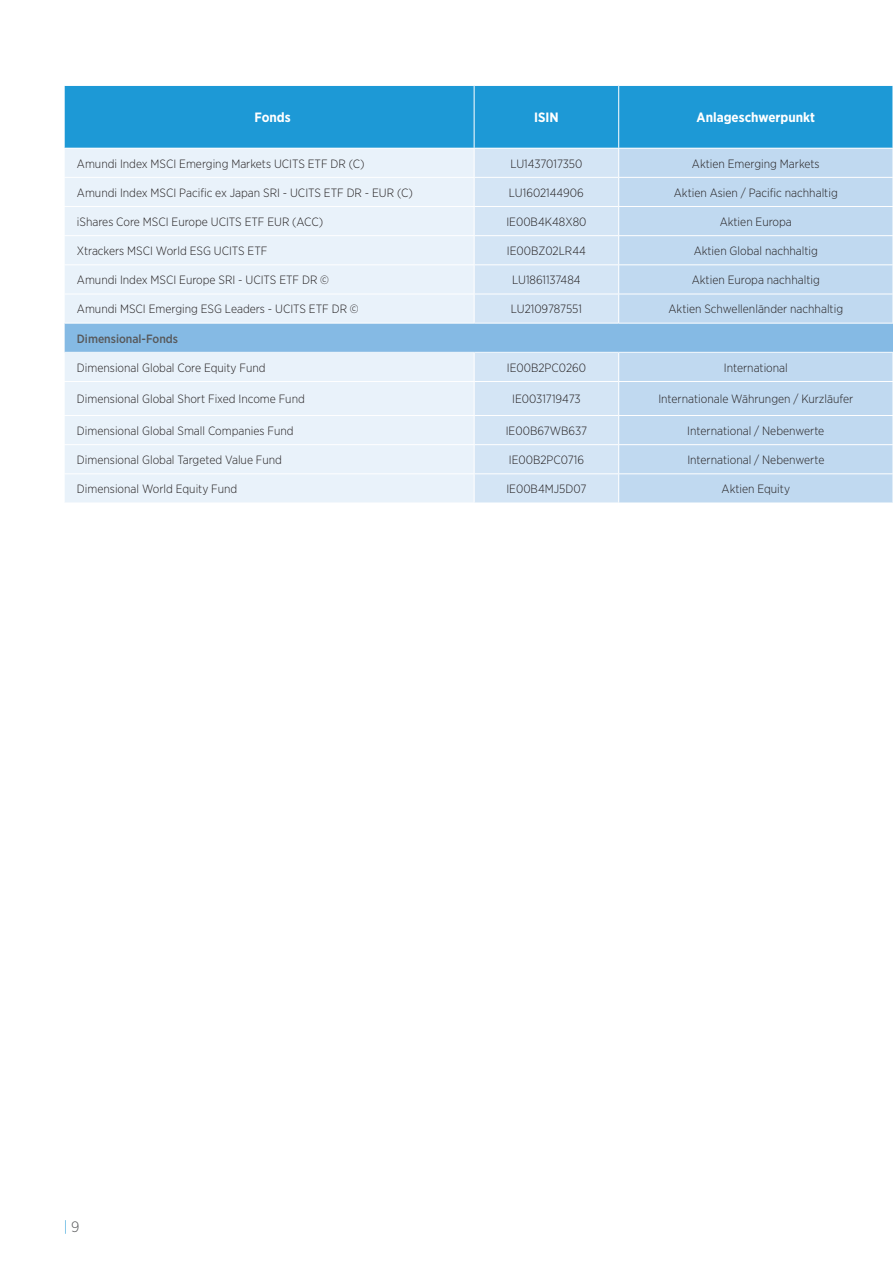
<style>
.page{position:relative;width:893px;height:1263px;background:#fff}
.page>*{position:absolute;margin:0;border:0;box-sizing:border-box;transform-origin:0 0}
.t1{font:300 15px "Gotham Narrow";color:#1d99d6}
.t2{font:700 13.5px "Gotham Narrow";color:#fff}
.t3{font:300 12px "Gotham Narrow";color:#231f20}
.t4{font:500 12px "Gotham Narrow";color:#57585a}
.s1{color:#57585a}
</style>
<div class="page">
<div style="left:65px;top:86px;width:827px;height:62px;background:#1d99d6"></div>
<div style="left:65px;top:149px;width:409px;height:354px;background:#e9f2fa"></div>
<div style="left:475px;top:149px;width:143px;height:354px;background:#d4e5f5"></div>
<svg style="left:619px;top:149px;width:273px;height:354px;background:#c1d9f0"></svg>
<div style="left:64px;top:323px;width:829px;height:29px;background:#85bae4"></div>
<hr style="left:474px;top:86px;width:1px;height:62px;background:#fff">
<hr style="left:618px;top:86px;width:1px;height:62px;background:#fff">
<hr style="left:64px;top:177px;width:410px;height:1px;background:#fff">
<hr style="left:474px;top:177px;width:145px;height:1px;background:#fff">
<hr style="left:619px;top:177px;width:274px;height:1px;background:#fff">
<hr style="left:64px;top:206px;width:410px;height:1px;background:#fff">
<hr style="left:474px;top:206px;width:145px;height:1px;background:#fff">
<hr style="left:619px;top:206px;width:274px;height:1px;background:#fff">
<hr style="left:64px;top:235px;width:410px;height:1px;background:#fff">
<hr style="left:474px;top:235px;width:145px;height:1px;background:#fff">
<hr style="left:619px;top:235px;width:274px;height:1px;background:#fff">
<hr style="left:64px;top:264px;width:410px;height:1px;background:#fff">
<hr style="left:474px;top:264px;width:145px;height:1px;background:#fff">
<hr style="left:619px;top:264px;width:274px;height:1px;background:#fff">
<hr style="left:64px;top:294px;width:410px;height:1px;background:#fff">
<hr style="left:474px;top:294px;width:145px;height:1px;background:#fff">
<svg style="left:474px;top:149px;width:1px;height:174px"></svg>
<hr style="left:619px;top:294px;width:274px;height:1px;background:#fff">
<hr style="left:64px;top:323px;width:410px;height:1px;background:#fff">
<hr style="left:474px;top:323px;width:145px;height:1px;background:#fff">
<hr style="left:619px;top:323px;width:274px;height:1px;background:#fff">
<hr style="left:64px;top:352px;width:410px;height:1px;background:#fff">
<svg style="left:64px;top:323px;width:1px;height:30px"></svg>
<hr style="left:474px;top:352px;width:145px;height:1px;background:#fff">
<svg style="left:474px;top:353px;width:1px;height:28px"></svg>
<hr style="left:619px;top:352px;width:274px;height:1px;background:#fff">
<hr style="left:64px;top:381px;width:410px;height:1px;background:#fff">
<hr style="left:474px;top:381px;width:145px;height:1px;background:#fff">
<hr style="left:619px;top:381px;width:274px;height:1px;background:#fff">
<hr style="left:64px;top:415px;width:410px;height:1px;background:#fff">
<hr style="left:474px;top:415px;width:145px;height:1px;background:#fff">
<hr style="left:619px;top:415px;width:274px;height:1px;background:#fff">
<hr style="left:64px;top:444px;width:410px;height:1px;background:#fff">
<hr style="left:474px;top:444px;width:145px;height:1px;background:#fff">
<hr style="left:619px;top:444px;width:274px;height:1px;background:#fff">
<hr style="left:64px;top:473px;width:410px;height:1px;background:#fff">
<hr style="left:474px;top:473px;width:145px;height:1px;background:#fff">
<svg style="left:474px;top:416px;width:1px;height:87px"></svg>
<hr style="left:619px;top:473px;width:274px;height:1px;background:#fff">
<svg style="left:892px;top:148px;width:1px;height:355px"></svg>
<p class="t2" style="left:254px;top:109px;width:38px">Fonds</p>
<p class="t2" style="left:534px;top:109px;width:26px">ISIN</p>
<p class="t2" style="left:697px;top:109px;width:120px">Anlageschwerpunkt</p>
<p class="t3" style="left:77px;top:156px;width:289px">Amundi Index MSCI Emerging Markets UCITS ETF DR (C)</p>
<p class="t3" style="left:510px;top:156px;width:74px">LU1437017350</p>
<p class="t3" style="left:692px;top:156px;width:129px">Aktien Emerging Markets</p>
<p class="t3" style="left:77px;top:185px;width:338px">Amundi Index MSCI Pacific ex Japan SRI - UCITS ETF DR - EUR (C)</p>
<p class="t3" style="left:509px;top:185px;width:76px">LU1602144906</p>
<p class="t3" style="left:674px;top:185px;width:165px">Aktien Asien / Pacific nachhaltig</p>
<p class="t3" style="left:77px;top:214px;width:248px">iShares Core MSCI Europe UCITS ETF EUR (ACC)</p>
<p class="t3" style="left:506px;top:214px;width:82px">IE00B4K48X80</p>
<p class="t3" style="left:720px;top:214px;width:74px">Aktien Europa</p>
<p class="t3" style="left:77px;top:243px;width:192px">Xtrackers MSCI World ESG UCITS ETF</p>
<p class="t3" style="left:507px;top:243px;width:81px">IE00BZ02LR44</p>
<p class="t3" style="left:694px;top:243px;width:126px">Aktien Global nachhaltig</p>
<p class="t3" style="left:77px;top:273px;width:254px">Amundi Index MSCI Europe SRI - UCITS ETF DR ©</p>
<p class="t3" style="left:512px;top:273px;width:70px">LU1861137484</p>
<p class="t3" style="left:692px;top:273px;width:129px">Aktien Europa nachhaltig</p>
<p class="t3" style="left:77px;top:302px;width:283px">Amundi MSCI Emerging ESG Leaders - UCITS ETF DR ©</p>
<p class="t3" style="left:511px;top:302px;width:73px">LU2109787551</p>
<p class="t3" style="left:668px;top:302px;width:176px">Aktien Schwellenländer nachhaltig</p>
<p class="t4" style="left:77px;top:331px;width:103px">Dimensional-Fonds</p>
<p class="t3" style="left:77px;top:360px;width:190px">Dimensional Global Core Equity Fund</p>
<p class="t3" style="left:507px;top:360px;width:81px">IE00B2PC0260</p>
<p class="t3" style="left:724px;top:360px;width:66px">International</p>
<p class="t3" style="left:77px;top:392px;width:229px">Dimensional Global Short Fixed Income Fund</p>
<p class="t3" style="left:512px;top:392px;width:70px">IE0031719473</p>
<p class="t3" style="left:658px;top:392px;width:196px">Internationale Währungen / Kurzläufer</p>
<p class="t3" style="left:77px;top:423px;width:218px">Dimensional Global Small Companies Fund</p>
<p class="t3" style="left:506px;top:423px;width:83px">IE00B67WB637</p>
<p class="t3" style="left:687px;top:423px;width:139px">International / Nebenwerte</p>
<p class="t3" style="left:77px;top:452px;width:207px">Dimensional Global Targeted Value Fund</p>
<p class="t3" style="left:509px;top:452px;width:77px">IE00B2PC0716</p>
<p class="t3" style="left:687px;top:452px;width:139px">International / Nebenwerte</p>
<p class="t3" style="left:77px;top:482px;width:162px">Dimensional World Equity Fund</p>
<p class="t3" style="left:506px;top:482px;width:82px">IE00B4MJ5D07</p>
<p class="t3" style="left:722px;top:482px;width:70px">Aktien Equity</p>
<p class="t1" style="left:64px;top:1218px;width:17px">| <span class="s1">9</span></p>
</div>
